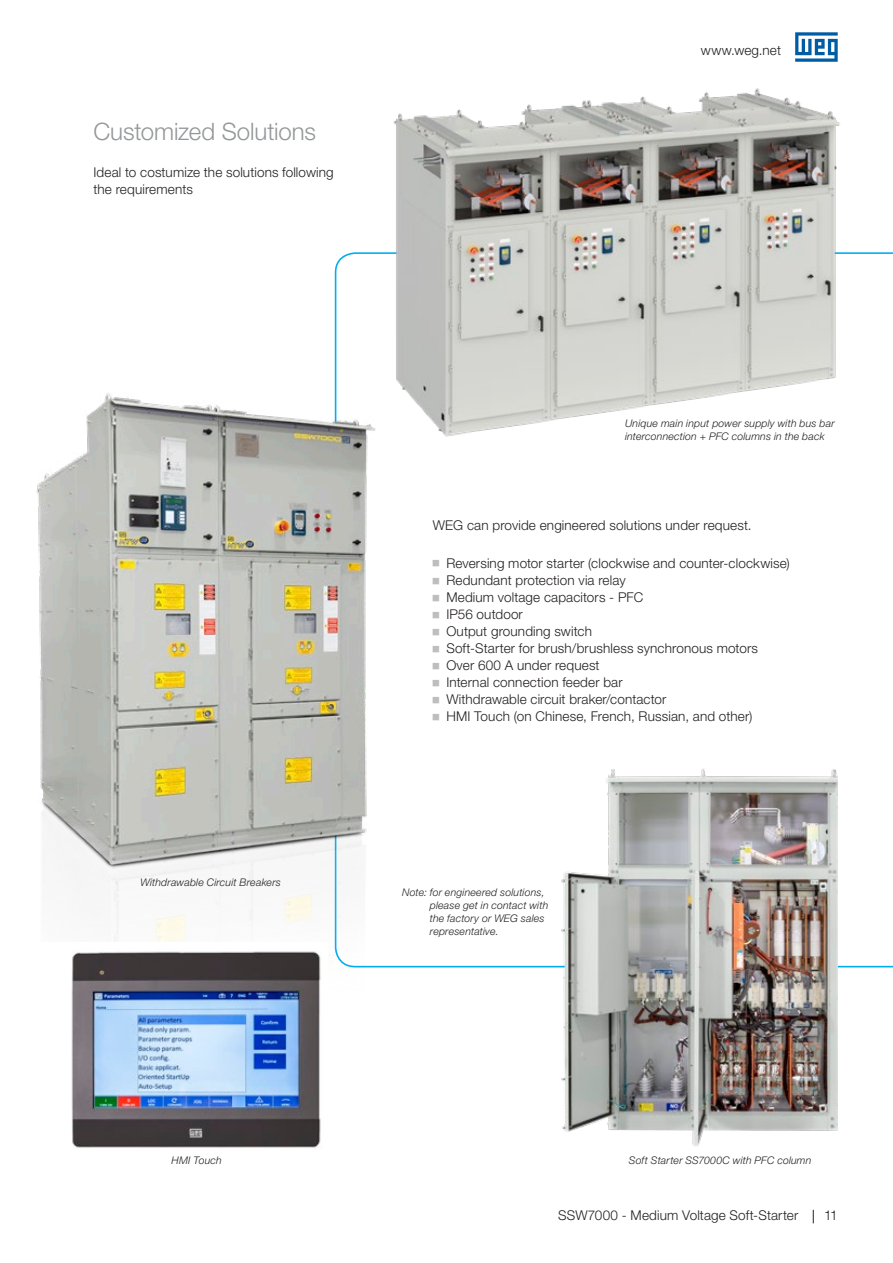
<style>
.page{position:relative;width:893px;height:1263px;background:#fff}
.page>*{position:absolute;margin:0;border:0;box-sizing:border-box;transform-origin:0 0}
.t1{font:300 24px "Helvetica Neue LT Pro";letter-spacing:-.005em;color:#949698}
.t2{font:300 13.5px/17px "Helvetica Neue LT Pro";letter-spacing:.01em;color:#231f20}
.t3{font:italic 300 10.5px/12.8px "Helvetica Neue LT Pro";letter-spacing:.015em;color:#231f20}
</style>
<div class="page">
<svg style="left:813px;top:1210px;width:1px;height:13px"></svg>
<img style="left:36px;top:382px;width:366px;height:586px">
<img style="left:370px;top:32px;width:494px;height:478px">
<img style="left:555px;top:768px;width:283px;height:378px">
<img style="left:37px;top:942px;width:290px;height:206px">
<h1 class="t1" style="left:94px;top:117px;width:224px">Customized Solutions</h1>
<p class="t2" style="left:94px;top:163px;width:242px">Ideal to costumize the solutions following the requirements</p>
<p class="t2" style="left:701px;top:42px;width:82px">www.weg.net</p>
<p class="t3" style="left:140px;top:876px;width:142px">Withdrawable Circuit Breakers</p>
<p class="t3" style="left:625px;top:417px;width:211px">Unique main input power supply with bus bar interconnection + PFC columns in the back</p>
<p class="t2" style="left:433px;top:516px;width:320px">WEG can provide engineered solutions under request.</p>
<p class="t2" style="left:446px;top:554px;width:345px">Reversing motor starter (clockwise and counter-clockwise)<br>Redundant protection via relay<br>Medium voltage capacitors - PFC<br>IP56 outdoor<br>Output grounding switch<br>Soft-Starter for brush/brushless synchronous motors<br>Over 600 A under request<br>Internal connection feeder bar<br>Withdrawable circuit braker/contactor<br>HMI Touch (on Chinese, French, Russian, and other)</p>
<p class="t3" style="left:430px;top:886px;width:120px;text-indent:-28px">Note: for engineered solutions, please get in contact with the factory or WEG sales representative.</p>
<p class="t3" style="left:172px;top:1153px;width:52px">HMI Touch</p>
<p class="t3" style="left:629px;top:1153px;width:184px">Soft Starter SS7000C with PFC column</p>
<p class="t2" style="left:558px;top:1207px;width:242px">SSW7000 - Medium Voltage Soft-Starter</p>
<p class="t2" style="left:824px;top:1207px;width:15px">11</p>
</div>
